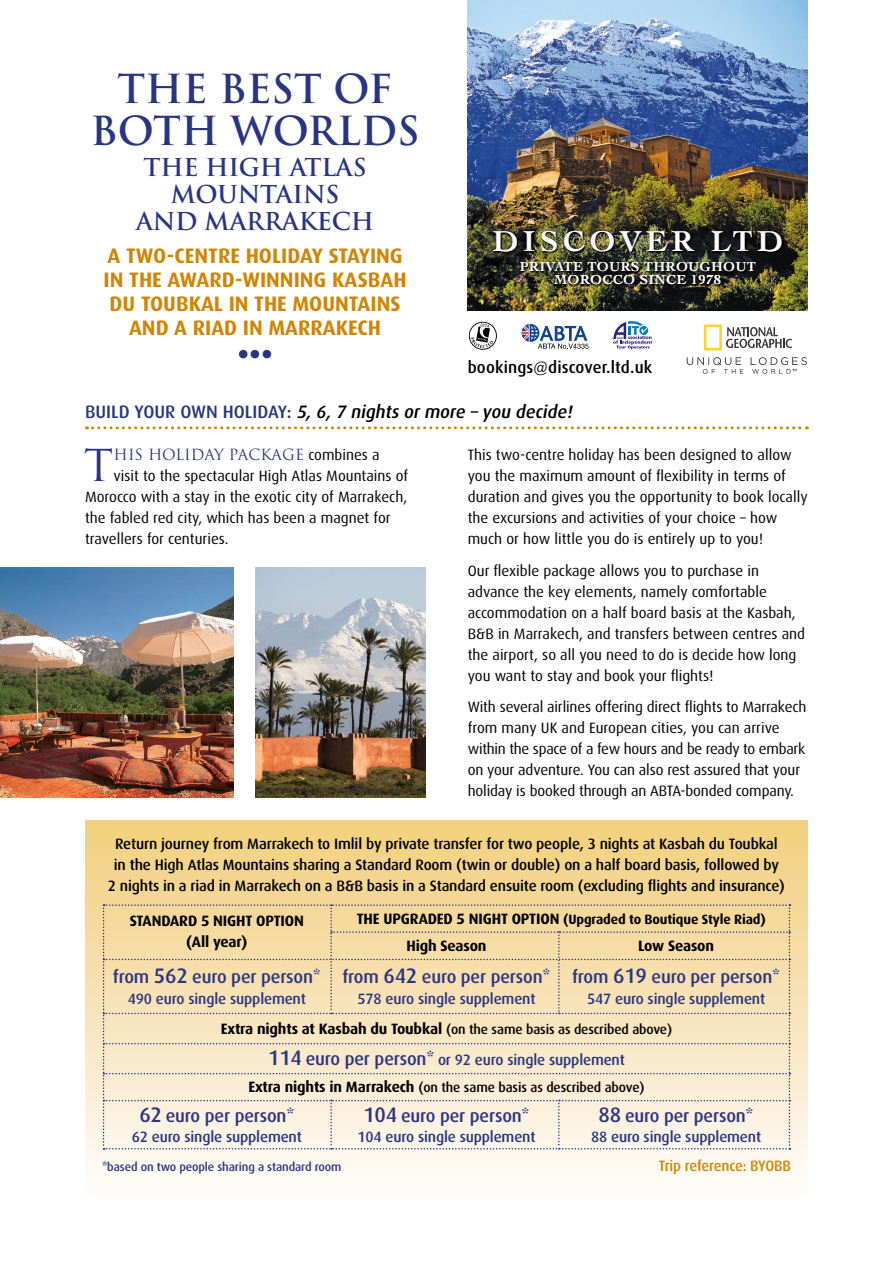
<style>
.page{position:relative;width:893px;height:1263px;background:#fff}
.page>*{position:absolute;margin:0;border:0;box-sizing:border-box;transform-origin:0 0}
._05-TextDropCap{font:42.9px "Trajan";color:#283583}
.t1{font:700 39px/42px "Trajan";color:#283583;text-align:center}
.t2{font:700 30px "Cochin";letter-spacing:.16em;color:#fff}
.t3{font:700 30px "Dax";color:#283583}
.t4{font:700 24px/27px "Trajan";letter-spacing:-.01em;color:#283583;text-align:center}
.t5{font:700 21px/24px "Dax";color:#d18503;text-align:center}
._12-Price{font:500 18px "Dax";letter-spacing:-.01em;color:#283583}
._10-DayHead{font:italic 500 18px "Dax";color:#000}
._06-Text{font:500 16.5px "Dax";letter-spacing:.01em;color:#000}
._06-Text-2{font:15px/21px "Dax";color:#000}
._11-Costs{font:500 15px/21px "Dax";letter-spacing:-.01em;color:#000;text-align:center}
._12-Price-2{font:500 15px "Dax";letter-spacing:-.01em;color:#283583}
._05-TextDropCap-2{font:15px "Dax";color:#000}
._11-Costs-2{font:700 15px/21px "Dax";letter-spacing:-.01em;color:#000;text-align:center}
._05-TextDropCap-3{font:15px "Trajan";color:#283583}
._12-Price-3{font:500 15px "Dax";letter-spacing:-.015em;color:#d18503}
._12-Price-4{font:500 13.5px "Dax";letter-spacing:-.01em;color:#000}
._11-Costs-3{font:700 13.5px "Dax";letter-spacing:-.01em;color:#000}
.t6{font:700 13.5px/13.5px "Cochin";letter-spacing:.05em;color:#fff;text-align:center}
._12-Price-5{font:500 12px "Dax";letter-spacing:-.01em;color:#283583}
.s1{font-style:normal;color:#283583}
.s2{font-family:"Dax";color:#000}
.s3{font-size:15px}
.s4{font-size:21px}
.s5{font-weight:700;font-size:15px}
.s6{font-size:18px}
.s7{font-weight:700}
</style>
<div class="page">
<img style="left:468px;top:0;width:340px;height:310px">
<img style="left:493px;top:230px;width:291px;height:57px">
<svg style="left:469px;top:322px;width:28px;height:28px"></svg>
<svg style="left:521px;top:324px;width:68px;height:25px"></svg>
<svg style="left:613px;top:321px;width:39px;height:28px"></svg>
<svg style="left:687px;top:357px;width:56px;height:17px"></svg>
<svg style="left:704px;top:325px;width:88px;height:25px"></svg>
<svg style="left:751px;top:357px;width:56px;height:17px"></svg>
<svg style="left:87px;top:426px;width:720px;height:3px"></svg>
<img style="left:255px;top:568px;width:170px;height:229px">
<div style="left:85px;top:821px;width:723px;height:382px;background:linear-gradient(to bottom,#f2ce7b,#fefbfc)"></div>
<svg style="left:103px;top:904px;width:687px;height:245px;background:#f4e2bf"></svg>
<img style="left:0;top:568px;width:234px;height:229px">
<h2 class="t1" style="left:90px;top:68px;width:331px">THE BEST OF<br>BOTH WORLDS</h2>
<h3 class="t4" style="left:136px;top:154px;width:239px">THE HIGH ATLAS<br>MOUNTAINS<br>AND MARRAKECH</h3>
<h3 class="t5" style="left:104px;top:244px;width:304px">A TWO-CENTRE HOLIDAY STAYING<br>IN THE AWARD-WINNING KASBAH<br>DU TOUBKAL IN THE MOUNTAINS<br>AND A RIAD IN MARRAKECH</h3>
<h3 class="t3" style="left:237px;top:337px;width:37px">•••</h3>
<h3 class="t2" style="left:493px;top:221px;width:292px">DISCOVER LTD</h3>
<p class="t6" style="left:520px;top:259px;width:238px">PRIVATE TOURS THROUGHOUT<br>MOROCCO SINCE 1978</p>
<p class="_06-Text" style="left:468px;top:358px;width:186px">bookings@discover.ltd.uk</p>
<p class="_10-DayHead" style="left:85px;top:401px;width:492px"><span class="s1">B U I L D YO U R O W N H O L I DAY:</span> 5, 6, 7 nights or more – you decide!</p>
<p class="_05-TextDropCap" style="left:84px;top:440px;width:31px">T</p>
<p class="_05-TextDropCap-3" style="left:114px;top:446px;width:267px">HIS HOLIDAY PACKAGE <span class="s2">combines a</span></p>
<p class="_06-Text-2" style="left:468px;top:445px;width:342px">This two-centre holiday has been designed to allow you the maximum amount of flexibility in terms of duration and gives you the opportunity to book locally the excursions and activities of your choice – how much or how little you do is entirely up to you!</p>
<p class="_06-Text-2" style="left:468px;top:560px;width:339px">Our flexible package allows you to purchase in advance the key elements, namely comfortable accommodation on a half board basis at the Kasbah, B&amp;B in Marrakech, and transfers between centres and the airport, so all you need to do is decide how long you want to stay and book your flights!</p>
<p class="_06-Text-2" style="left:468px;top:697px;width:340px">With several airlines offering direct flights to Marrakech from many UK and European cities, you can arrive within the space of a few hours and be ready to embark on your adventure. You can also rest assured that your holiday is booked through an ABTA-bonded company.</p>
<p class="_11-Costs" style="left:108px;top:834px;width:678px">Return journey from Marrakech to Imlil by private transfer for two people, 3 nights at Kasbah du Toubkal in the High Atlas Mountains sharing a Standard Room (twin or double) on a half board basis, followed by<br>2 nights in a riad in Marrakech on a B&amp;B basis in a Standard ensuite room (excluding flights and insurance)</p>
<p class="_11-Costs-2" style="left:130px;top:910px;width:176px">STANDARD 5 NIGHT OPTION (All year)</p>
<p class="_11-Costs-3" style="left:357px;top:912px;width:410px"><span class="s3">THE UPGRADED 5 NIGHT OPTION</span> (Upgraded to Boutique Style Riad)</p>
<p class="_05-TextDropCap-2" style="left:114px;top:468px;width:296px">visit to the spectacular High Atlas Mountains of</p>
<p class="_05-TextDropCap-2" style="left:85px;top:489px;width:324px">Morocco with a stay in the exotic city of Marrakech,</p>
<p class="_05-TextDropCap-2" style="left:85px;top:510px;width:307px">the fabled red city, which has been a magnet for</p>
<p class="_05-TextDropCap-2" style="left:85px;top:531px;width:145px">travellers for centuries.</p>
<p class="_11-Costs-2" style="left:406px;top:936px;width:82px">High Season</p>
<p class="_11-Costs-2" style="left:638px;top:936px;width:78px">Low Season</p>
<p class="_12-Price" style="left:113px;top:967px;width:209px">from <span class="s4">562</span> euro per person*</p>
<p class="_12-Price-2" style="left:128px;top:991px;width:180px">490 euro single supplement</p>
<p class="_12-Price" style="left:342px;top:967px;width:209px">from <span class="s4">642</span> euro per person*</p>
<p class="_12-Price-2" style="left:357px;top:991px;width:180px">578 euro single supplement</p>
<p class="_12-Price" style="left:572px;top:967px;width:209px">from <span class="s4">619</span> euro per person*</p>
<p class="_12-Price-2" style="left:587px;top:991px;width:180px">547 euro single supplement</p>
<p class="_12-Price-4" style="left:221px;top:1022px;width:453px"><span class="s5">Extra nights at Kasbah du Toubkal</span> (on the same basis as described above)</p>
<p class="_12-Price-2" style="left:268px;top:1051px;width:358px"><span class="s4">114</span> <span class="s6">euro per person*</span> or 92 euro single supplement</p>
<p class="_12-Price-4" style="left:248px;top:1080px;width:398px"><span class="s5">Extra nights in Marrakech</span> (on the same basis as described above)</p>
<p class="_12-Price" style="left:139px;top:1106px;width:156px"><span class="s4">62</span> euro per person*</p>
<p class="_12-Price-2" style="left:132px;top:1128px;width:172px">62 euro single supplement</p>
<p class="_12-Price" style="left:363px;top:1106px;width:168px"><span class="s4">104</span> euro per person*</p>
<p class="_12-Price-2" style="left:357px;top:1128px;width:180px">104 euro single supplement</p>
<p class="_12-Price" style="left:599px;top:1106px;width:156px"><span class="s4">88</span> euro per person*</p>
<p class="_12-Price-2" style="left:591px;top:1128px;width:172px">88 euro single supplement</p>
<p class="_12-Price-5" style="left:102px;top:1160px;width:241px"><span class="s7">*</span>based on two people sharing a standard room</p>
<p class="_12-Price-3" style="left:659px;top:1157px;width:134px">Trip reference: BYOBB</p>
</div>
